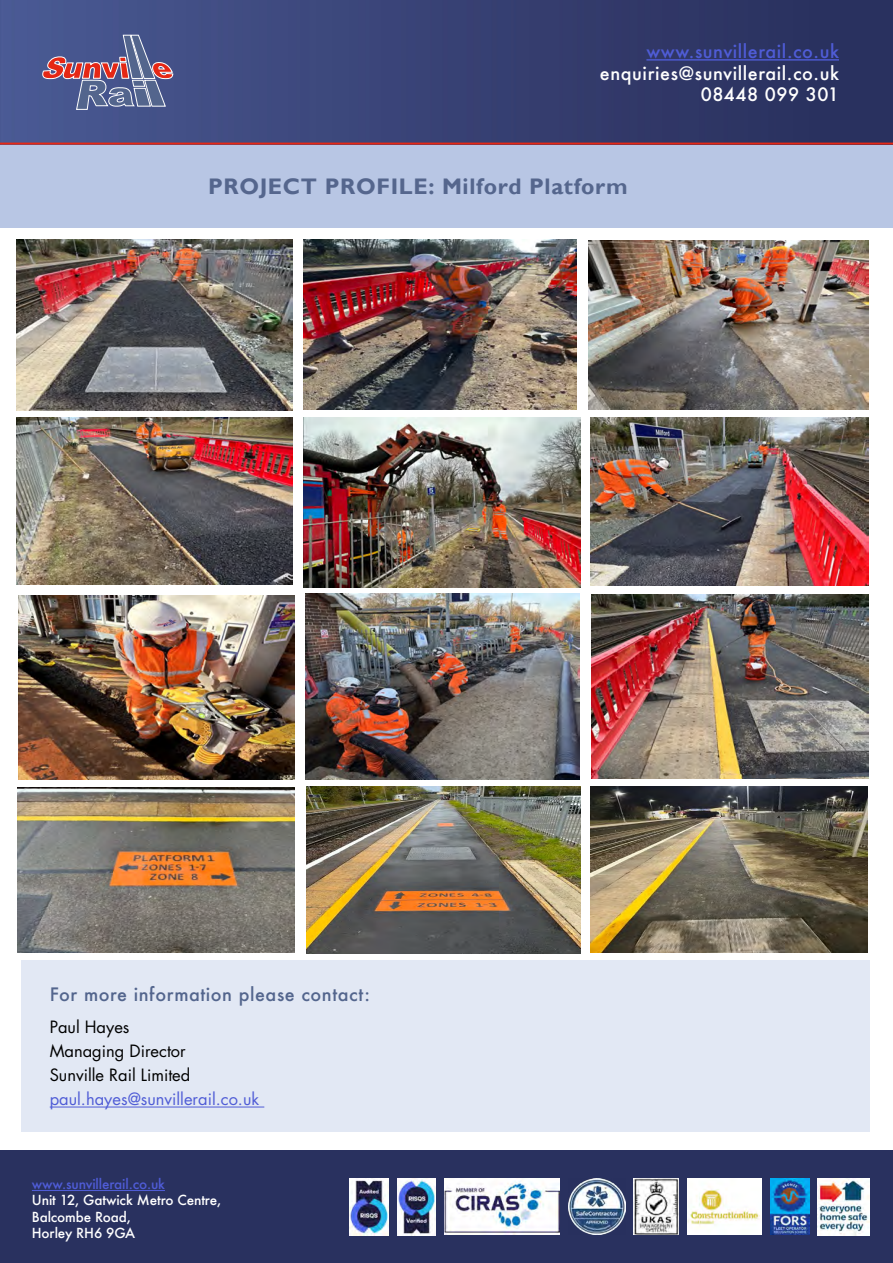
<style>
.page{position:relative;width:893px;height:1263px;background:#fff}
.page>*{position:absolute;margin:0;border:0;box-sizing:border-box;transform-origin:0 0}
.t1{font:700 22.5px "Gill Sans";letter-spacing:.03em;color:#55668d}
.t2{font:500 18px/21.6px "Futura";letter-spacing:.03em;color:#fff;text-align:right}
.t3{font:500 18px "Futura";letter-spacing:.03em;color:#53658d}
.t4{font:500 18px "Futura";letter-spacing:.03em;color:#4f5cd6}
.t5{font:16.5px/24px "Futura Std";color:#000}
.t6{font:16.5px "Futura Std";color:#4f5cd6}
.t7{font:500 13.5px/16.2px "Futura";letter-spacing:-.01em;color:#fff}
.t8{font:500 13.5px "Futura";letter-spacing:-.01em;color:#4f5cd6}
</style>
<div class="page">
<div style="left:0;top:143px;width:893px;height:85px;background:#b8c6e4"></div>
<img style="left:0;top:0;width:893px;height:143px">
<hr style="left:0;top:143px;width:893px;height:2px;background:#e52815">
<hr style="left:646px;top:59px;width:193px;height:2px;background:#4f5cd6">
<svg style="left:43px;top:31px;width:130px;height:79px"></svg>
<div style="left:0;top:1150px;width:893px;height:113px;background:#29315f"></div>
<img style="left:687px;top:1178px;width:75px;height:57px">
<img style="left:568px;top:1178px;width:57px;height:57px">
<img style="left:771px;top:1178px;width:38px;height:57px">
<img style="left:634px;top:1178px;width:45px;height:57px">
<img style="left:350px;top:1178px;width:38px;height:57px">
<img style="left:397px;top:1178px;width:39px;height:57px">
<img style="left:445px;top:1178px;width:114px;height:57px">
<img style="left:818px;top:1178px;width:51px;height:57px">
<hr style="left:32px;top:1190px;width:133px;height:1px;background:#4f5cd6">
<div style="left:21px;top:960px;width:848px;height:172px;background:#e2e8f4"></div>
<hr style="left:50px;top:1106px;width:214px;height:1px;background:#4f5cd6">
<img style="left:16px;top:240px;width:276px;height:170px">
<img style="left:17px;top:418px;width:275px;height:166px">
<img style="left:303px;top:239px;width:273px;height:171px">
<img style="left:304px;top:417px;width:277px;height:170px">
<img style="left:306px;top:593px;width:273px;height:186px">
<img style="left:19px;top:595px;width:275px;height:184px">
<img style="left:590px;top:417px;width:278px;height:169px">
<img style="left:592px;top:594px;width:276px;height:185px">
<img style="left:589px;top:240px;width:279px;height:169px">
<img style="left:590px;top:786px;width:277px;height:166px">
<img style="left:18px;top:788px;width:277px;height:164px">
<img style="left:307px;top:787px;width:273px;height:166px">
<h2 class="t4" style="left:646px;top:39px;width:194px">www.sunvillerail.co.uk</h2>
<h2 class="t2" style="left:600px;top:62px;width:241px">enquiries@sunvillerail.co.uk<br>08448 099 301</h2>
<h1 class="t1" style="left:208px;top:173px;width:421px">PROJECT PROFILE: Milford Platform</h1>
<h2 class="t3" style="left:50px;top:982px;width:322px">For more information please contact:</h2>
<p class="t5" style="left:50px;top:1015px;width:142px">Paul Hayes<br>Managing Director<br>Sunville Rail Limited</p>
<p class="t6" style="left:50px;top:1089px;width:211px">paul.hayes@sunvillerail.co.uk</p>
<p class="t8" style="left:32px;top:1175px;width:135px">www.sunvillerail.co.uk</p>
<p class="t7" style="left:32px;top:1192px;width:191px">Unit 12, Gatwick Metro Centre,<br>Balcombe Road,<br>Horley RH6 9GA</p>
</div>
